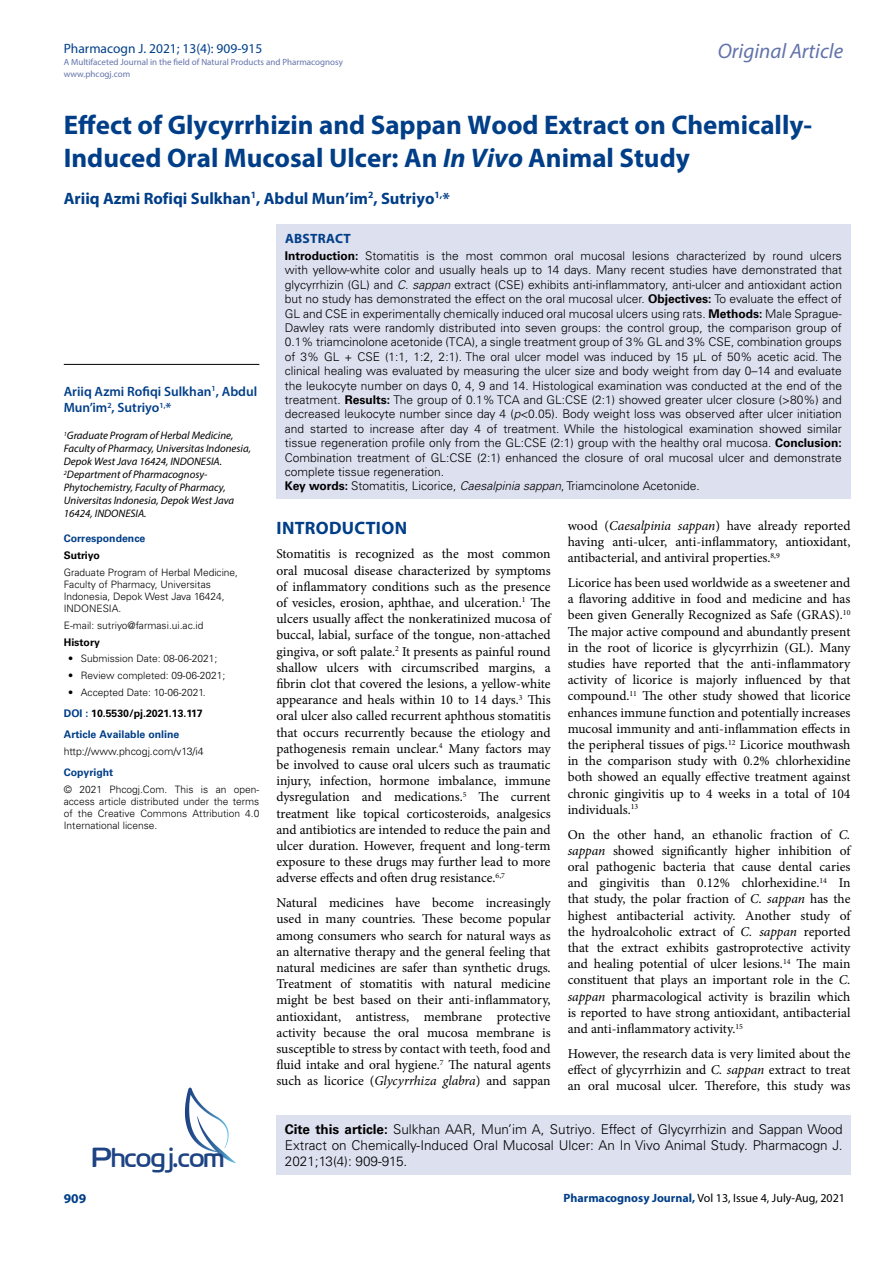
<style>
.page{position:relative;width:893px;height:1263px;background:#fff}
.page>*{position:absolute;margin:0;border:0;box-sizing:border-box;transform-origin:0 0}
.t1{font:27.6px "Cloud World";color:#1e4384}
.t2{font:700 27px/33px "Myriad Pro";color:#003e88}
.t3{font:italic 21px "Myriad Pro";color:#6273aa}
.t4{font:700 18px "Myriad Pro";letter-spacing:.015em;color:#003e88}
.t5{font:700 16.5px "Myriad Pro";color:#003e88}
.t6{font:13.5px/16.2px "Minion Pro";color:#000;text-align:justify}
.t7{font:300 13.5px/16.2px "Univers LT Std";color:#000}
.t8{font:600 13.5px/16.2px "Myriad Pro";color:#003e88}
.t9{font:13.5px "Myriad Pro";color:#003f89}
.t10{font:700 13.5px "Myriad Pro";letter-spacing:.02em;color:#003e88}
.t11{font:300 12px/14.4px "Univers LT Std";color:#000}
.t12{font:12px "Myriad Pro";color:#000}
.t13{font:italic 10.8px/12.9px "Myriad Pro";color:#000}
.t14{font:700 10.5px/21.1px "Univers LT Std";color:#003e88}
.t15{font:300 10.5px "Univers LT Std";color:#000}
.t16{font:700 10.5px "Univers LT Std";color:#000}
.t17{font:300 10.2px/12.3px "Univers LT Std";color:#000}
.t18{font:9px/12px "Myriad Pro";color:#6273aa}
.s1{font-style:italic}
.s2{color:#000}
.s3{font-weight:700}
.s4{font-weight:700;color:#003e88}
</style>
<div class="page">
<div style="left:276px;top:1115px;width:575px;height:60px;background:#dde0ef"></div>
<svg style="left:185px;top:1087px;width:51px;height:76px"></svg>
<div style="left:276px;top:225px;width:574px;height:274px;background:#dde0ef"></div>
<hr style="left:64px;top:364px;width:195px;height:1px;background:#000">
<p class="t9" style="left:64px;top:40px;width:200px">Pharmacogn J. 2021; 13(4): 909-915</p>
<p class="t18" style="left:64px;top:55px;width:281px">A Multifaceted Journal in the field of Natural Products and Pharmacognosy www.phcogj.com</p>
<h3 class="t3" style="left:718px;top:38px;width:127px">Original Article</h3>
<h2 class="t2" style="left:64px;top:108px;width:750px">Effect of Glycyrrhizin and Sappan Wood Extract on Chemically-<br>Induced Oral Mucosal Ulcer: An <span class="s1">In Vivo</span> Animal Study</h2>
<p class="t5" style="left:64px;top:187px;width:388px">Ariiq Azmi Rofiqi Sulkhan<sup>1</sup>, Abdul Mun’im<sup>2</sup>, Sutriyo<sup>1,</sup>*</p>
<p class="t8" style="left:64px;top:383px;width:195px">Ariiq Azmi Rofiqi Sulkhan<sup>1</sup>, Abdul<br>Mun’im<sup>2</sup>, Sutriyo<sup>1,</sup>*</p>
<p class="t13" style="left:64px;top:429px;width:189px"><sup>1</sup>Graduate Program of Herbal Medicine, Faculty of Pharmacy, Universitas Indonesia, Depok West Java 16424, INDONESIA.<br><sup>2</sup>Department of Pharmacognosy-Phytochemistry, Faculty of Pharmacy, Universitas Indonesia, Depok West Java 16424, INDONESIA.</p>
<p class="t14" style="left:64px;top:528px;width:83px">Correspondence</p>
<p class="t16" style="left:64px;top:549px;width:38px">Sutriyo</p>
<p class="t17" style="left:64px;top:566px;width:176px">Graduate Program of Herbal Medicine,<br>Faculty of Pharmacy, Universitas<br>Indonesia, Depok West Java 16424,<br>INDONESIA.</p>
<p class="t17" style="left:64px;top:619px;width:141px">E-mail: sutriyo@farmasi.ui.ac.id</p>
<p class="t16" style="left:64px;top:636px;width:38px">History</p>
<p class="t17" style="left:68px;top:653px;width:151px">• Submission Date: 08-06-2021;</p>
<p class="t17" style="left:68px;top:669px;width:159px">• Review completed: 09-06-2021;</p>
<p class="t17" style="left:68px;top:686px;width:139px">• Accepted Date: 10-06-2021.</p>
<p class="t14" style="left:64px;top:703px;width:140px">DOI : <span class="s2">10.5530/pj.2021.13.117<br></span>Article Available online</p>
<p class="t15" style="left:64px;top:745px;width:141px">http://www.phcogj.com/v13/i4</p>
<p class="t14" style="left:64px;top:762px;width:51px">Copyright</p>
<p class="t17" style="left:64px;top:783px;width:197px;text-align:justify">© 2021 Phcogj.Com. This is an open&shy;access article distributed under the terms of the Creative Commons Attribution 4.0<br>International license.</p>
<p class="t10" style="left:285px;top:230px;width:67px">ABSTRACT</p>
<p class="t11" style="left:285px;top:248px;width:559px"><span class="s3">Introduction:</span> Stomatitis is the most common oral mucosal lesions characterized by round ulcers with yellow-white color and usually heals up to 14 days. Many recent studies have demonstrated that glycyrrhizin (GL) and <span class="s1">C. sappan</span> extract (CSE) exhibits anti-inflammatory, anti-ulcer and antioxidant action but no study has demonstrated the effect on the oral mucosal ulcer. <span class="s3">Objectives:</span> To evaluate the effect of GL and CSE in experimentally chemically induced oral mucosal ulcers using rats. <span class="s3">Methods:</span> Male Sprague-Dawley rats were randomly distributed into seven groups: the control group, the comparison group of 0.1% triamcinolone acetonide (TCA), a single treatment group of 3% GL and 3% CSE, combination groups of 3% GL + CSE (1:1, 1:2, 2:1). The oral ulcer model was induced by 15 μL of 50% acetic acid. The clinical healing was evaluated by measuring the ulcer size and body weight from day 0–14 and evaluate the leukocyte number on days 0, 4, 9 and 14. Histological examination was conducted at the end of the treatment. <span class="s3">Results:</span> The group of 0.1% TCA and GL:CSE (2:1) showed greater ulcer closure (&gt;80%) and decreased leukocyte number since day 4 (<span class="s1">p</span>&lt;0.05). Body weight loss was observed after ulcer initiation and started to increase after day 4 of treatment. While the histological examination showed similar tissue regeneration profile only from the GL:CSE (2:1) group with the healthy oral mucosa. <span class="s3">Conclusion:<br></span>Combination treatment of GL:CSE (2:1) enhanced the closure of oral mucosal ulcer and demonstrate complete tissue regeneration.<br><span class="s3">Key words:</span> Stomatitis, Licorice, <span class="s1">Caesalpinia sappan</span>, Triamcinolone Acetonide.</p>
<h3 class="t4" style="left:277px;top:516px;width:132px">INTRODUCTION</h3>
<p class="t6" style="left:276px;top:546px;width:276px">Stomatitis is recognized as the most common oral mucosal disease characterized by symptoms of inflammatory conditions such as the presence of vesicles, erosion, aphthae, and ulceration.<sup>1</sup> The ulcers usually affect the nonkeratinized mucosa of buccal, labial, surface of the tongue, non-attached gingiva, or soft palate.<sup>2</sup> It presents as painful round shallow ulcers with circumscribed margins, a fibrin clot that covered the lesions, a yellow-white appearance and heals within 10 to 14 days.<sup>3</sup> This oral ulcer also called recurrent aphthous stomatitis that occurs recurrently because the etiology and pathogenesis remain unclear.<sup>4</sup> Many factors may be involved to cause oral ulcers such as traumatic injury, infection, hormone imbalance, immune dysregulation and medications.<sup>5</sup> The current treatment like topical corticosteroids, analgesics and antibiotics are intended to reduce the pain and ulcer duration. However, frequent and long-term exposure to these drugs may further lead to more adverse effects and often drug resistance.<sup>6,7</sup></p>
<p class="t6" style="left:276px;top:895px;width:276px">Natural medicines have become increasingly used in many countries. These become popular among consumers who search for natural ways as an alternative therapy and the general feeling that natural medicines are safer than synthetic drugs.<br>Treatment of stomatitis with natural medicine might be best based on their anti-inflammatory, antioxidant, antistress, membrane protective activity because the oral mucosa membrane is susceptible to stress by contact with teeth, food and fluid intake and oral hygiene.<sup>7</sup> The natural agents such as licorice (<span class="s1">Glycyrrhiza glabra</span>) and sappan</p>
<p class="t6" style="left:568px;top:518px;width:284px">wood (<span class="s1">Caesalpinia sappan</span>) have already reported having anti-ulcer, anti-inflammatory, antioxidant, antibacterial, and antiviral properties.<sup>8,9</sup></p>
<p class="t6" style="left:568px;top:575px;width:284px">Licorice has been used worldwide as a sweetener and a flavoring additive in food and medicine and has been given Generally Recognized as Safe (GRAS).<sup>10<br></sup>The major active compound and abundantly present in the root of licorice is glycyrrhizin (GL). Many studies have reported that the anti-inflammatory activity of licorice is majorly influenced by that compound.<sup>11</sup> The other study showed that licorice enhances immune function and potentially increases mucosal immunity and anti-inflammation effects in the peripheral tissues of pigs.<sup>12</sup> Licorice mouthwash in the comparison study with 0.2% chlorhexidine both showed an equally effective treatment against chronic gingivitis up to 4 weeks in a total of 104 individuals.<sup>13</sup></p>
<p class="t6" style="left:568px;top:826px;width:284px">On the other hand, an ethanolic fraction of <span class="s1">C. sappan</span> showed significantly higher inhibition of oral pathogenic bacteria that cause dental caries and gingivitis than 0.12% chlorhexidine.<sup>14</sup> In that study, the polar fraction of <span class="s1">C. sappan</span> has the highest antibacterial activity. Another study of the hydroalcoholic extract of <span class="s1">C. sappan</span> reported that the extract exhibits gastroprotective activity and healing potential of ulcer lesions.<sup>14</sup> The main constituent that plays an important role in the <span class="s1">C. sappan</span> pharmacological activity is brazilin which is reported to have strong antioxidant, antibacterial and anti-inflammatory activity.<sup>15</sup></p>
<p class="t6" style="left:568px;top:1045px;width:284px">However, the research data is very limited about the effect of glycyrrhizin and <span class="s1">C. sappan</span> extract to treat an oral mucosal ulcer. Therefore, this study was</p>
<p class="t7" style="left:285px;top:1121px;width:559px"><span class="s3">Cite this article:</span> Sulkhan AAR, Mun’im A, Sutriyo. Effect of Glycyrrhizin and Sappan Wood<br>Extract on Chemically-Induced Oral Mucosal Ulcer: An In Vivo Animal Study. Pharmacogn J.</p>
<h1 class="t1" style="left:92px;top:1136px;width:134px">Phcogj.com</h1>
<p class="t7" style="left:285px;top:1153px;width:124px">2021;13(4): 909-915.</p>
<p class="t10" style="left:64px;top:1190px;width:24px">909</p>
<p class="t12" style="left:563px;top:1190px;width:283px"><span class="s4">Pharmacognosy Journal,</span> Vol 13, Issue 4, July-Aug, 2021</p>
</div>
